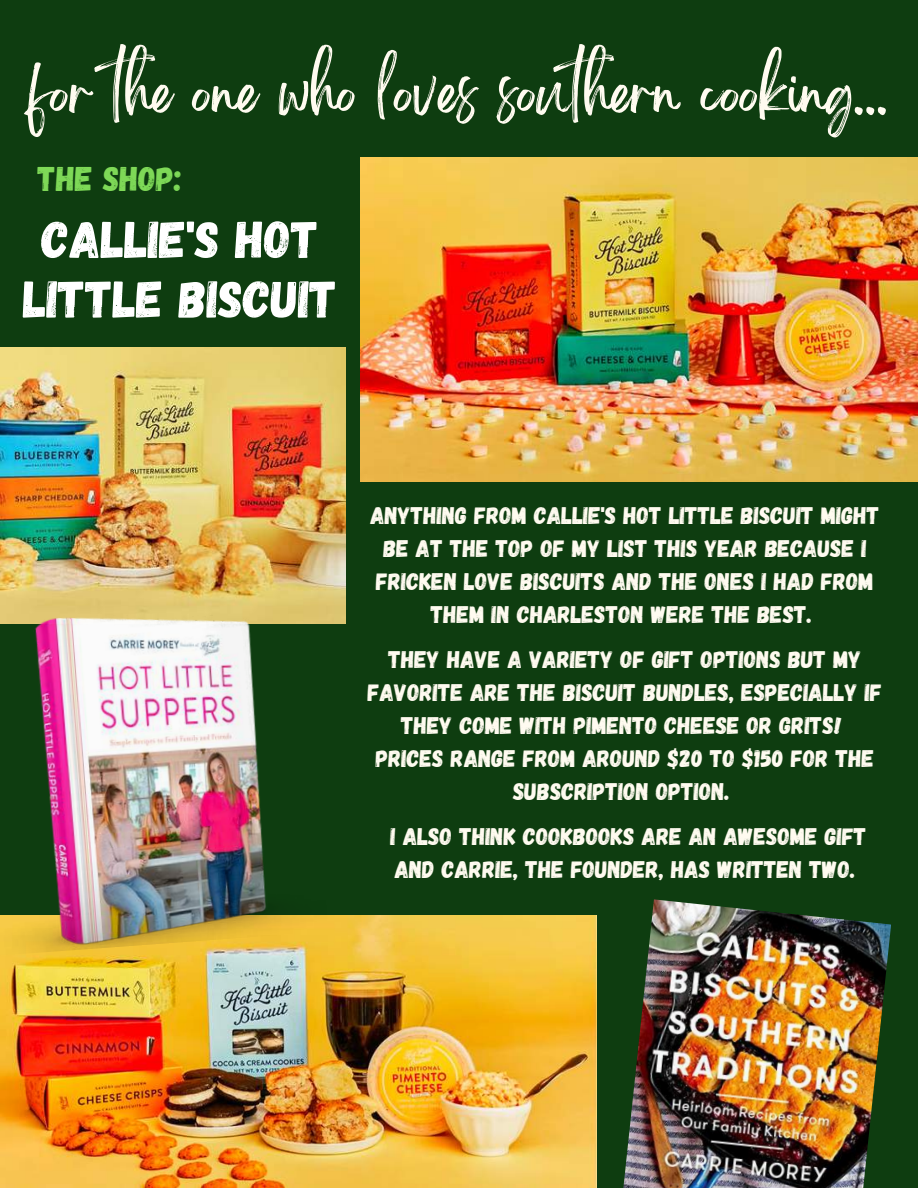
<style>
.page{position:relative;width:918px;height:1188px;background:#0e3d10}
.page>*{position:absolute;margin:0;border:0;box-sizing:border-box;transform-origin:0 0}
.t1{font:52.05px/59.7px "Gagalin";color:#fff;text-align:center}
.t2{font:51.9px "Brightwall";color:#fffbf0}
.t3{font:34.2px "Gagalin";color:#7ed957}
.t4{font:24px/33px "Gagalin";color:#fffbf0;text-align:center}
</style>
<div class="page">
<img style="left:0;top:348px;width:346px;height:276px">
<img style="left:360px;top:157px;width:558px;height:324px">
<img style="left:0;top:916px;width:596px;height:272px">
<img style="left:0;top:594px;width:329px;height:362px">
<img style="left:623px;top:899px;width:268px;height:289px">
<h2 class="t2" style="left:29px;top:73px;width:862px">for the one who loves southern cooking...</h2>
<h3 class="t3" style="left:38px;top:157px;width:145px">THE SHOP:</h3>
<h1 class="t1" style="left:23px;top:207px;width:315px">CALLIE'S HOT<br>LITTLE BISCUIT</h1>
<p class="t4" style="left:370px;top:498px;width:511px">ANYTHING FROM CALLIE'S HOT LITTLE BISCUIT MIGHT BE AT THE TOP OF MY LIST THIS YEAR BECAUSE I FRICKEN LOVE BISCUITS AND THE ONES I HAD FROM THEM IN CHARLESTON WERE THE BEST.</p>
<p class="t4" style="left:368px;top:642px;width:516px">THEY HAVE A VARIETY OF GIFT OPTIONS BUT MY FAVORITE ARE THE BISCUIT BUNDLES, ESPECIALLY IF THEY COME WITH PIMENTO CHEESE OR GRITS!<br>PRICES RANGE FROM AROUND $20 TO $150 FOR THE SUBSCRIPTION OPTION.</p>
<p class="t4" style="left:391px;top:819px;width:478px;text-align:left">I ALSO THINK COOKBOOKS ARE AN AWESOME GIFT<br>AND CARRIE, THE FOUNDER, HAS WRITTEN TWO.</p>
</div>
